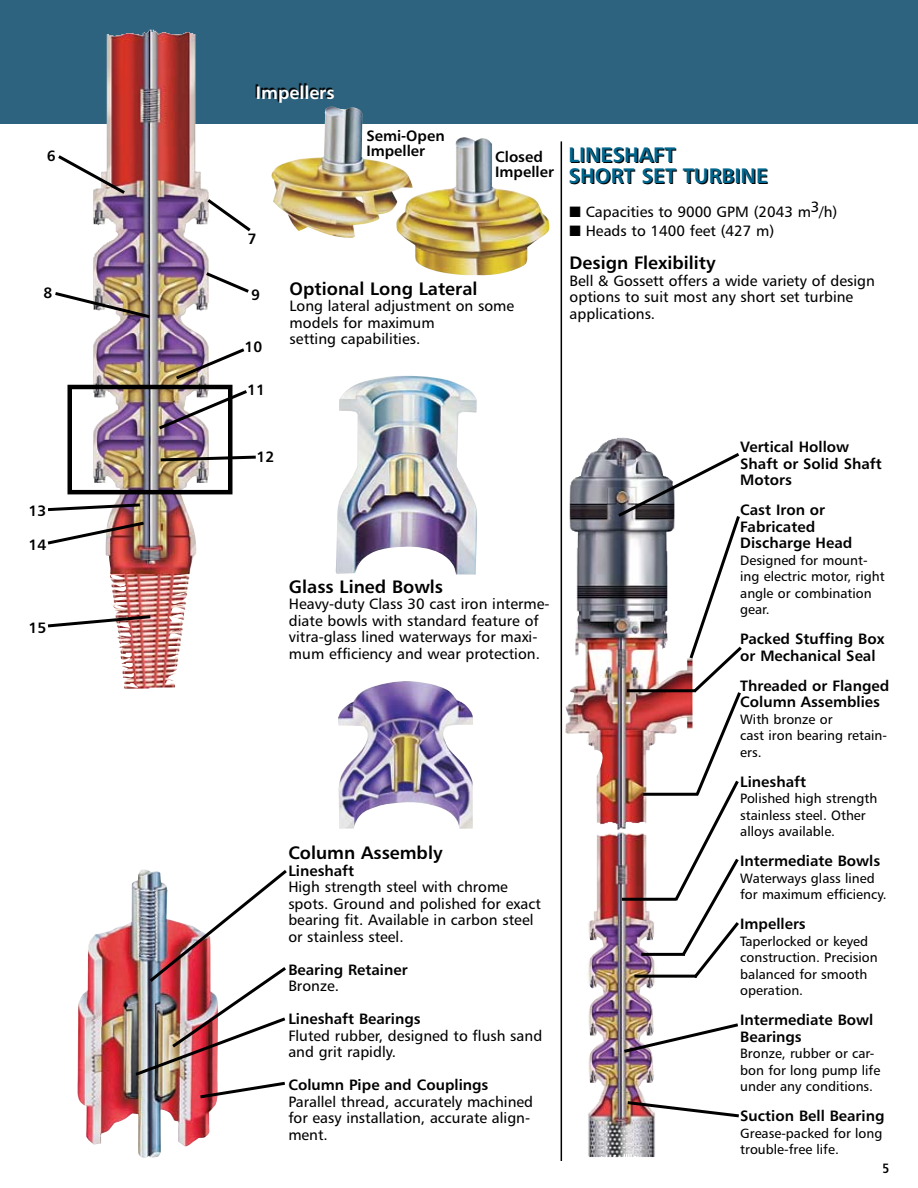
<style>
.page{position:relative;width:918px;height:1188px;background:#fff}
.page>*{position:absolute;margin:0;border:0;box-sizing:border-box;transform-origin:0 0}
.t1{font:21px/21px "Humanist 777 BT Bold B";color:#00678f}
.t2{font:18px "Humanist 777 BT Bold B";color:#000}
.t3{font:18px "Humanist 777 BT Bold B";color:#fff}
.t4{font:15px/16.5px "Humanist 777 BT Roman B";color:#000}
.t5{font:15px/16.5px "Humanist 777 BT Bold B";color:#000}
.t6{font:13.5px/16.5px "Humanist 777 BT Roman B";color:#000}
</style>
<div class="page">
<div style="left:0;top:0;width:918px;height:124px;background:#2d637f"></div>
<hr style="left:561px;top:141px;width:1px;height:1020px;background:#000">
<img style="left:338px;top:681px;width:135px;height:147px">
<img style="left:336px;top:375px;width:141px;height:200px">
<img style="left:77px;top:884px;width:140px;height:274px">
<img style="left:565px;top:438px;width:90px;height:719px">
<img style="left:92px;top:30px;width:117px;height:659px">
<img style="left:405px;top:137px;width:145px;height:139px">
<svg style="left:255px;top:83px;width:78px;height:19px"></svg>
<svg style="left:58px;top:152px;width:70px;height:45px"></svg>
<img style="left:55px;top:290px;width:98px;height:30px">
<svg style="left:48px;top:502px;width:95px;height:11px"></svg>
<svg style="left:47px;top:520px;width:100px;height:27px"></svg>
<svg style="left:47px;top:613px;width:107px;height:16px"></svg>
<svg style="left:204px;top:196px;width:47px;height:38px"></svg>
<svg style="left:203px;top:270px;width:46px;height:25px"></svg>
<img style="left:173px;top:346px;width:72px;height:36px">
<div style="left:68px;top:385px;width:164px;height:109px;border:4px solid #000"></div>
<img style="left:156px;top:388px;width:91px;height:44px">
<svg style="left:158px;top:454px;width:98px;height:9px"></svg>
<img style="left:132px;top:869px;width:155px;height:231px">
<img style="left:615px;top:450px;width:127px;height:531px">
<hr style="left:634px;top:975px;width:63px;height:3px;background:#000">
<img style="left:621px;top:1021px;width:117px;height:34px">
<svg style="left:624px;top:1099px;width:115px;height:20px"></svg>
<img style="left:271px;top:106px;width:142px;height:132px">
<p class="t5" style="left:47px;top:147px;width:10px">6</p>
<p class="t5" style="left:44px;top:284px;width:10px">8</p>
<p class="t5" style="left:28px;top:503px;width:19px">13</p>
<p class="t5" style="left:28px;top:536px;width:19px">14</p>
<p class="t5" style="left:28px;top:619px;width:19px">15</p>
<p class="t3" style="left:256px;top:81px;width:80px">Impellers</p>
<p class="t5" style="left:248px;top:230px;width:10px">7</p>
<p class="t5" style="left:366px;top:128px;width:80px;line-height:15px">Semi-Open<br>Impeller</p>
<p class="t5" style="left:495px;top:149px;width:60px;line-height:15px">Closed<br>Impeller</p>
<p class="t5" style="left:251px;top:286px;width:10px">9</p>
<p class="t5" style="left:244px;top:339px;width:19px">10</p>
<p class="t5" style="left:247px;top:381px;width:19px">11</p>
<p class="t2" style="left:290px;top:277px;width:189px">Optional Long Lateral</p>
<p class="t4" style="left:290px;top:297px;width:226px">Long lateral adjustment on some models for maximum<br>setting capabilities.</p>
<h1 class="t1" style="left:568px;top:143px;width:201px">LINESHAFT<br>SHORT SET TURBINE</h1>
<p class="t4" style="left:570px;top:203px;width:269px">■ Capacities to 9000 GPM (2043 m3/h)</p>
<p class="t4" style="left:570px;top:223px;width:206px">■ Heads to 1400 feet (427 m)</p>
<p class="t2" style="left:570px;top:252px;width:148px">Design Flexibility</p>
<p class="t4" style="left:570px;top:272px;width:307px">Bell &amp; Gossett offers a wide variety of design options to suit most any short set turbine applications.</p>
<p class="t5" style="left:256px;top:448px;width:19px">12</p>
<p class="t2" style="left:289px;top:575px;width:156px">Glass Lined Bowls</p>
<p class="t4" style="left:289px;top:596px;width:262px">Heavy-duty Class 30 cast iron interme&shy;diate bowls with standard feature of vitra-glass lined waterways for maxi&shy;mum efficiency and wear protection.</p>
<p class="t2" style="left:288px;top:841px;width:156px">Column Assembly</p>
<p class="t5" style="left:288px;top:862px;width:67px">Lineshaft</p>
<p class="t4" style="left:288px;top:878px;width:254px">High strength steel with chrome spots. Ground and polished for exact bearing fit. Available in carbon steel or stainless steel.</p>
<p class="t5" style="left:288px;top:961px;width:121px">Bearing Retainer</p>
<p class="t4" style="left:288px;top:977px;width:52px">Bronze.</p>
<p class="t5" style="left:288px;top:1010px;width:134px">Lineshaft Bearings</p>
<p class="t4" style="left:288px;top:1027px;width:255px">Fluted rubber, designed to flush sand and grit rapidly.</p>
<p class="t5" style="left:288px;top:1076px;width:202px">Column Pipe and Couplings</p>
<p class="t4" style="left:288px;top:1093px;width:246px">Parallel thread, accurately machined for easy installation, accurate align&shy;ment.</p>
<p class="t5" style="left:740px;top:439px;width:143px">Vertical Hollow<br>Shaft or Solid Shaft<br>Motors</p>
<p class="t5" style="left:740px;top:502px;width:114px">Cast Iron or<br>Fabricated<br>Discharge Head</p>
<p class="t6" style="left:740px;top:552px;width:146px">Designed for mount&shy;ing electric motor, right angle or combination gear.</p>
<p class="t5" style="left:740px;top:631px;width:146px">Packed Stuffing Box or Mechanical Seal</p>
<p class="t5" style="left:740px;top:677px;width:151px">Threaded or Flanged<br>Column Assemblies</p>
<p class="t6" style="left:740px;top:711px;width:148px">With bronze or<br>cast iron bearing retain&shy;ers.</p>
<p class="t5" style="left:740px;top:773px;width:67px">Lineshaft</p>
<p class="t6" style="left:740px;top:790px;width:139px">Polished high strength stainless steel. Other alloys available.</p>
<p class="t5" style="left:740px;top:853px;width:142px">Intermediate Bowls</p>
<p class="t6" style="left:740px;top:870px;width:148px">Waterways glass lined for maximum efficiency.</p>
<p class="t5" style="left:740px;top:916px;width:67px">Impellers</p>
<p class="t6" style="left:740px;top:933px;width:139px">Taperlocked or keyed construction. Precision balanced for smooth operation.</p>
<p class="t5" style="left:740px;top:1012px;width:135px">Intermediate Bowl<br>Bearings</p>
<p class="t6" style="left:740px;top:1045px;width:142px">Bronze, rubber or car&shy;bon for long pump life under any conditions.</p>
<p class="t5" style="left:740px;top:1108px;width:146px">Suction Bell Bearing</p>
<p class="t6" style="left:740px;top:1125px;width:144px">Grease-packed for long trouble-free life.</p>
</div>
